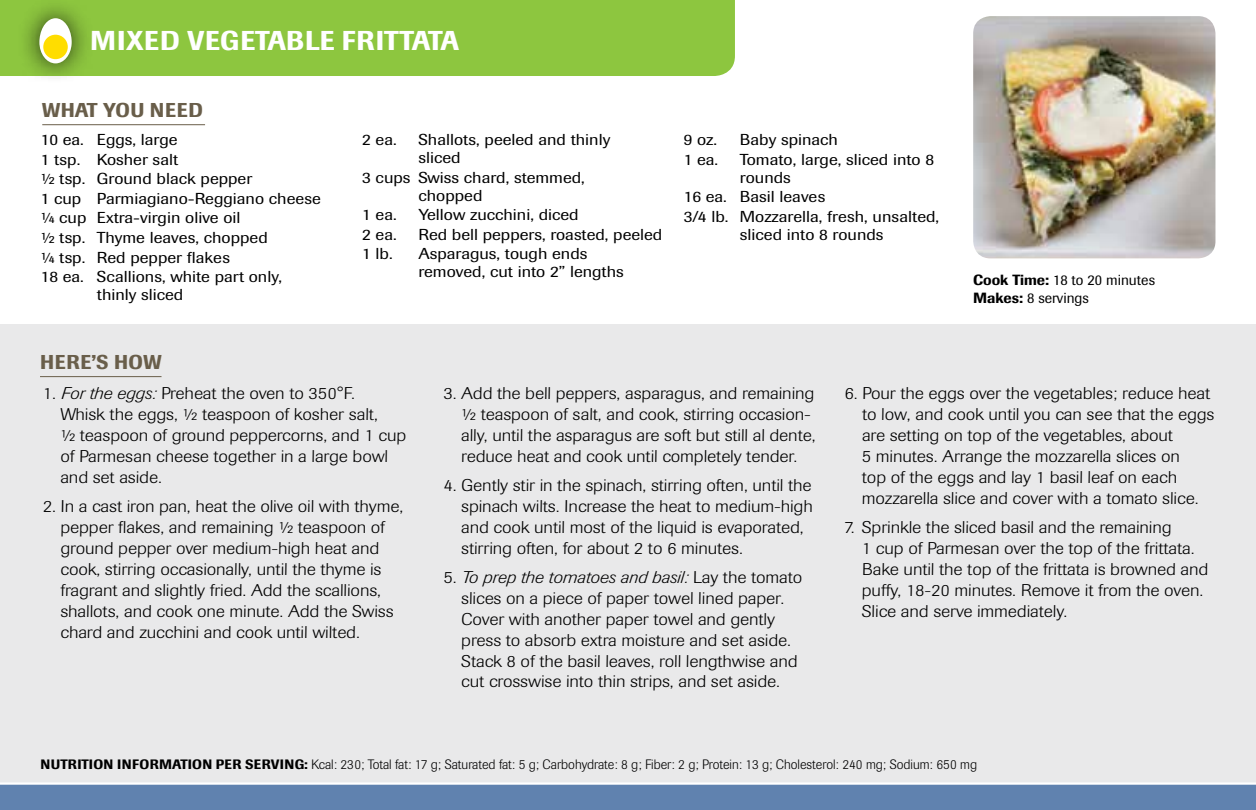
<style>
.page{position:relative;width:1256px;height:810px;background:#fff}
.page>*{position:absolute;margin:0;border:0;box-sizing:border-box;transform-origin:0 0}
.t1{font:500 27px "Imago";letter-spacing:.02em;color:#fff}
.t2{font:500 19.8px "Imago";letter-spacing:.02em;color:#695e4a}
.t3{font:300 16.88px/20.9px "Imago";color:#000;scale:1.11 1}
.t4{font:15.75px/19.6px "Imago";color:#000;scale:1.11 1}
.t5{font:14.62px/18px "Imago";color:#000}
.t6{font:300 13.5px "Imago";color:#000}
.s1{font-weight:500}
.s2{font-style:italic}
</style>
<div class="page">
<div style="left:0;top:324px;width:1256px;height:464px;background:#e9e9ea"></div>
<div style="left:0;top:0;width:735px;height:76px;background:#8dc63f"></div>
<div style="left:0;top:783px;width:1256px;height:27px;background:#6082af"></div>
<div style="left:17px;top:0;width:77px;height:85px;background:#000;opacity:.75"></div>
<svg style="left:39px;top:18px;width:33px;height:45px"></svg>
<div style="left:43px;top:35px;width:25px;height:24px;background:#fd0;border-radius:50%"></div>
<hr style="left:42px;top:124px;width:163px;height:1px;background:#695e4a">
<hr style="left:40px;top:376px;width:121px;height:1px;background:#695e4a">
<img style="left:973px;top:16px;width:242px;height:242px">
<hr style="left:0;top:782px;width:1256px;height:3px;background:#fff">
<h1 class="t1" style="left:90px;top:24px;width:370px">MIXED VEGETABLE FRITTATA</h1>
<p class="t2" style="left:42px;top:98px;width:162px">WHAT YOU NEED</p>
<p class="t4" style="left:41px;top:130px;width:254px">10 ea. Eggs, large<br>1 tsp. Kosher salt<br>½ tsp. Ground black pepper<br>1 cup Parmiagiano-Reggiano cheese ¼ cup Extra-virgin olive oil<br>½ tsp. Thyme leaves, chopped<br>¼ tsp. Red pepper flakes<br>18 ea. Scallions, white part only,</p>
<p class="t4" style="left:97px;top:285px;width:79px">thinly sliced</p>
<p class="t4" style="left:362px;top:130px;width:33px">2 ea.</p>
<p class="t4" style="left:418px;top:131px;width:174px;line-height:18px">Shallots, peeled and thinly sliced</p>
<p class="t4" style="left:418px;top:168px;width:151px;line-height:18px;text-indent:-56px">3 cups Swiss chard, stemmed, chopped</p>
<p class="t4" style="left:362px;top:205px;width:33px">1 ea.</p>
<p class="t4" style="left:418px;top:205px;width:146px">Yellow zucchini, diced</p>
<p class="t4" style="left:362px;top:225px;width:33px">2 ea.</p>
<p class="t4" style="left:418px;top:225px;width:221px">Red bell peppers, roasted, peeled</p>
<p class="t4" style="left:362px;top:244px;width:29px">1 lb.</p>
<p class="t4" style="left:418px;top:245px;width:186px;line-height:18px">Asparagus, tough ends removed, cut into 2” lengths</p>
<p class="t4" style="left:683px;top:130px;width:32px">9 oz.</p>
<p class="t4" style="left:740px;top:130px;width:90px">Baby spinach</p>
<p class="t4" style="left:683px;top:149px;width:33px">1 ea.</p>
<p class="t4" style="left:740px;top:150px;width:176px;line-height:18px">Tomato, large, sliced into 8 rounds</p>
<p class="t4" style="left:683px;top:187px;width:232px">16 ea. Basil leaves<br>3/4 lb. Mozzarella, fresh, unsalted,</p>
<p class="t4" style="left:740px;top:225px;width:131px">sliced into 8 rounds</p>
<p class="t5" style="left:973px;top:271px;width:183px"><span class="s1">Cook Time:</span> 18 to 20 minutes<br><span class="s1">Makes:</span> 8 servings</p>
<p class="t2" style="left:40px;top:350px;width:123px">HERE’S HOW</p>
<p class="t3" style="left:60px;top:383px;width:313px;text-indent:-18px">1. <span class="s2">For the eggs:</span> Preheat the oven to 350°F.<br>Whisk the eggs, ½ teaspoon of kosher salt,<br>½ teaspoon of ground peppercorns, and 1 cup of Parmesan cheese together in a large bowl and set aside.</p>
<p class="t3" style="left:60px;top:496px;width:311px;text-indent:-18px">2. In a cast iron pan, heat the olive oil with thyme, pepper flakes, and remaining ½ teaspoon of ground pepper over medium-high heat and cook, stirring occasionally, until the thyme is fragrant and slightly fried. Add the scallions, shallots, and cook one minute. Add the Swiss chard and zucchini and cook until wilted.</p>
<p class="t3" style="left:461px;top:383px;width:321px;text-indent:-18px">3. Add the bell peppers, asparagus, and remaining ½ teaspoon of salt, and cook, stirring occasion&shy;ally, until the asparagus are soft but still al dente, reduce heat and cook until completely tender.</p>
<p class="t3" style="left:461px;top:475px;width:318px;text-indent:-18px">4. Gently stir in the spinach, stirring often, until the spinach wilts. Increase the heat to medium-high and cook until most of the liquid is evaporated, stirring often, for about 2 to 6 minutes.</p>
<p class="t3" style="left:461px;top:567px;width:309px;text-indent:-18px">5. <span class="s2">To prep the tomatoes and basil:</span> Lay the tomato slices on a piece of paper towel lined paper.<br>Cover with another paper towel and gently press to absorb extra moisture and set aside.<br>Stack 8 of the basil leaves, roll lengthwise and cut crosswise into thin strips, and set aside.</p>
<p class="t3" style="left:862px;top:383px;width:319px;text-indent:-17px">6. Pour the eggs over the vegetables; reduce heat to low, and cook until you can see that the eggs are setting on top of the vegetables, about<br>5 minutes. Arrange the mozzarella slices on<br>top of the eggs and lay 1 basil leaf on each mozzarella slice and cover with a tomato slice.</p>
<p class="t3" style="left:862px;top:517px;width:314px;text-indent:-18px">7. Sprinkle the sliced basil and the remaining<br>1 cup of Parmesan over the top of the frittata.<br>Bake until the top of the frittata is browned and puffy, 18-20 minutes. Remove it from the oven.<br>Slice and serve immediately.</p>
<p class="t6" style="left:40px;top:757px;width:938px"><span class="s1">NUTRITION INFORMATION PER SERVING:</span> Kcal: 230; Total fat: 17 g; Saturated fat: 5 g; Carbohydrate: 8 g; Fiber: 2 g; Protein: 13 g; Cholesterol: 240 mg; Sodium: 650 mg</p>
</div>
